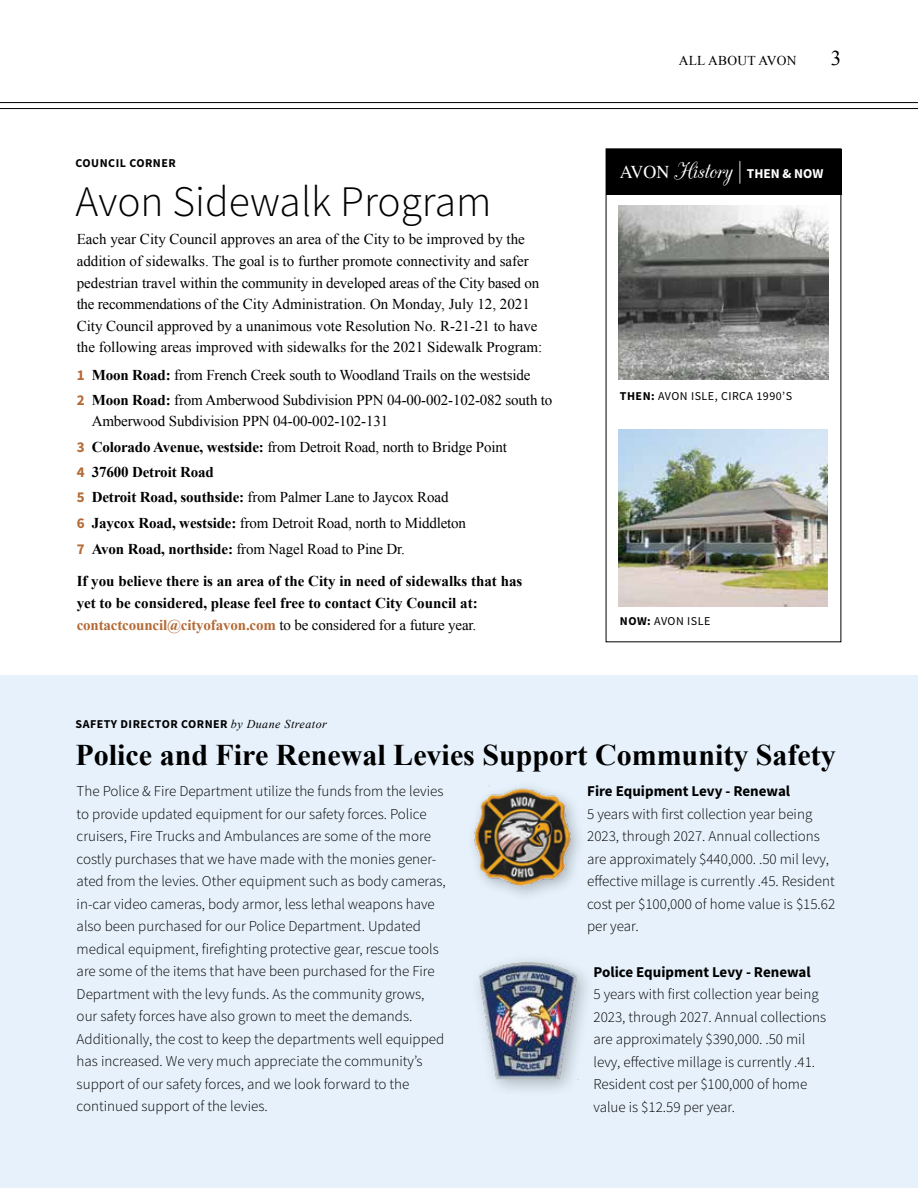
<style>
.page{position:relative;width:918px;height:1188px;background:#fff}
.page>*{position:absolute;margin:0;border:0;box-sizing:border-box;transform-origin:0 0}
.t1{font:300 43.5px "Source Sans Pro";color:#000}
.t2{font:700 30px "Times New Roman";color:#000}
.t3{font:21px "Times New Roman";color:#000}
.t4{font:300 15px/22.5px "Source Sans Pro";color:#000}
.t5{font:15px/21.6px "Times New Roman";letter-spacing:-.01em;color:#000}
.t6{font:700 15px/21.6px "Times New Roman";color:#000}
.t7{font:700 15px "Source Sans Pro";color:#000}
.t8{font:700 13.5px "Source Sans Pro";color:#fff}
.t9{font:13.5px "Times New Roman";letter-spacing:.02em;color:#000}
.t10{font:700 12px "Source Sans Pro";letter-spacing:.04em;color:#000}
.t11{font:12px "Source Sans Pro";letter-spacing:.04em;color:#000}
.s1{font-family:"Source Sans Pro";font-weight:700;color:#b56a35}
.s2{font-weight:700}
.s3{color:#b56a35}
.s4{font-weight:400}
.s5{font-family:"Times New Roman";font-weight:400;font-style:italic}
.s6{font-family:"Times";font-weight:400;font-size:18px}
.s7{font-family:"CAC Champagne";font-weight:400;font-size:27px}
.s8{font-weight:300;font-size:22.5px}
</style>
<div class="page">
<div style="left:0;top:675px;width:918px;height:513px;background:#e6f1fb"></div>
<hr style="left:0;top:108px;width:918px;height:1px;background:#000">
<hr style="left:0;top:102px;width:918px;height:1px;background:#000">
<div style="left:606px;top:149px;width:236px;height:45px;background:#000"></div>
<img style="left:619px;top:206px;width:209px;height:174px">
<img style="left:618px;top:430px;width:210px;height:177px">
<div style="left:470px;top:952px;width:125px;height:146px;background:#000;opacity:.26"></div>
<img style="left:479px;top:963px;width:99px;height:117px">
<div style="left:466px;top:780px;width:121px;height:122px;background:#000;opacity:.26"></div>
<img style="left:469px;top:785px;width:105px;height:101px">
<p class="t10" style="left:76px;top:155px;width:102px">COUNCIL CORNER</p>
<h1 class="t1" style="left:76px;top:175px;width:417px">Avon Sidewalk Program</h1>
<p class="t5" style="left:77px;top:228px;width:467px">Each year City Council approves an area of the City to be improved by the addition of sidewalks. The goal is to further promote connectivity and safer pedestrian travel within the community in developed areas of the City based on the recommendations of the City Administration. On Monday, July 12, 2021<br>City Council approved by a unanimous vote Resolution No. R-21-21 to have the following areas improved with sidewalks for the 2021 Sidewalk Program:</p>
<p class="t5" style="left:77px;top:362px;width:477px;line-height:25.3px"><span class="s1">1</span> <span class="s2">Moon Road:</span> from French Creek south to Woodland Trails on the westside<br><span class="s1">2</span> <span class="s2">Moon Road:</span> from Amberwood Subdivision PPN 04-00-002-102-082 south to</p>
<p class="t5" style="left:77px;top:408px;width:432px;line-height:25.5px;text-indent:15px">Amberwood Subdivision PPN 04-00-002-102-131<br><span class="s1">3</span> <span class="s2">Colorado Avenue, westside:</span> from Detroit Road, north to Bridge Point <span class="s1">4</span> <span class="s2">37600 Detroit Road<br></span><span class="s1">5</span> <span class="s2">Detroit Road, southside:</span> from Palmer Lane to Jaycox Road<br><span class="s1">6</span> <span class="s2">Jaycox Road, westside:</span> from Detroit Road, north to Middleton<br><span class="s1">7</span> <span class="s2">Avon Road, northside:</span> from Nagel Road to Pine Dr.</p>
<p class="t6" style="left:77px;top:570px;width:447px">If you believe there is an area of the City in need of sidewalks that has yet to be considered, please feel free to contact City Council at: <span class="s3">contactcouncil@cityofavon.com</span> <span class="s4">to be considered for a future year.</span></p>
<p class="t10" style="left:76px;top:716px;width:253px">SAFETY DIRECTOR CORNER <span class="s5">by Duane Streator</span></p>
<p class="t9" style="left:679px;top:51px;width:120px">ALL ABOUT AVON</p>
<h3 class="t3" style="left:831px;top:43px;width:12px">3</h3>
<p class="t8" style="left:620px;top:164px;width:205px"><span class="s6">AVON</span> <span class="s7">History</span> <span class="s8">|</span> THEN &amp; NOW</p>
<p class="t11" style="left:620px;top:388px;width:174px"><span class="s2">THEN:</span> AVON ISLE, CIRCA 1990’S</p>
<p class="t11" style="left:620px;top:614px;width:92px"><span class="s2">NOW:</span> AVON ISLE</p>
<h2 class="t2" style="left:76px;top:734px;width:762px">Police and Fire Renewal Levies Support Community Safety</h2>
<p class="t4" style="left:77px;top:780px;width:371px">The Police &amp; Fire Department utilize the funds from the levies to provide updated equipment for our safety forces. Police cruisers, Fire Trucks and Ambulances are some of the more costly purchases that we have made with the monies gener&shy;ated from the levies. Other equipment such as body cameras, in-car video cameras, body armor, less lethal weapons have also been purchased for our Police Department. Updated medical equipment, firefighting protective gear, rescue tools are some of the items that have been purchased for the Fire Department with the levy funds. As the community grows, our safety forces have also grown to meet the demands.<br>Additionally, the cost to keep the departments well equipped has increased. We very much appreciate the community’s support of our safety forces, and we look forward to the continued support of the levies.</p>
<p class="t7" style="left:587px;top:781px;width:205px">Fire Equipment Levy - Renewal</p>
<p class="t4" style="left:587px;top:803px;width:250px">5 years with first collection year being 2023, through 2027. Annual collections are approximately $440,000. .50 mil levy, effective millage is currently .45. Resident cost per $100,000 of home value is $15.62 per year.</p>
<p class="t7" style="left:594px;top:961px;width:219px">Police Equipment Levy - Renewal</p>
<p class="t4" style="left:594px;top:983px;width:234px">5 years with first collection year being 2023, through 2027. Annual collections are approximately $390,000. .50 mil levy, effective millage is currently .41.<br>Resident cost per $100,000 of home value is $12.59 per year.</p>
</div>
